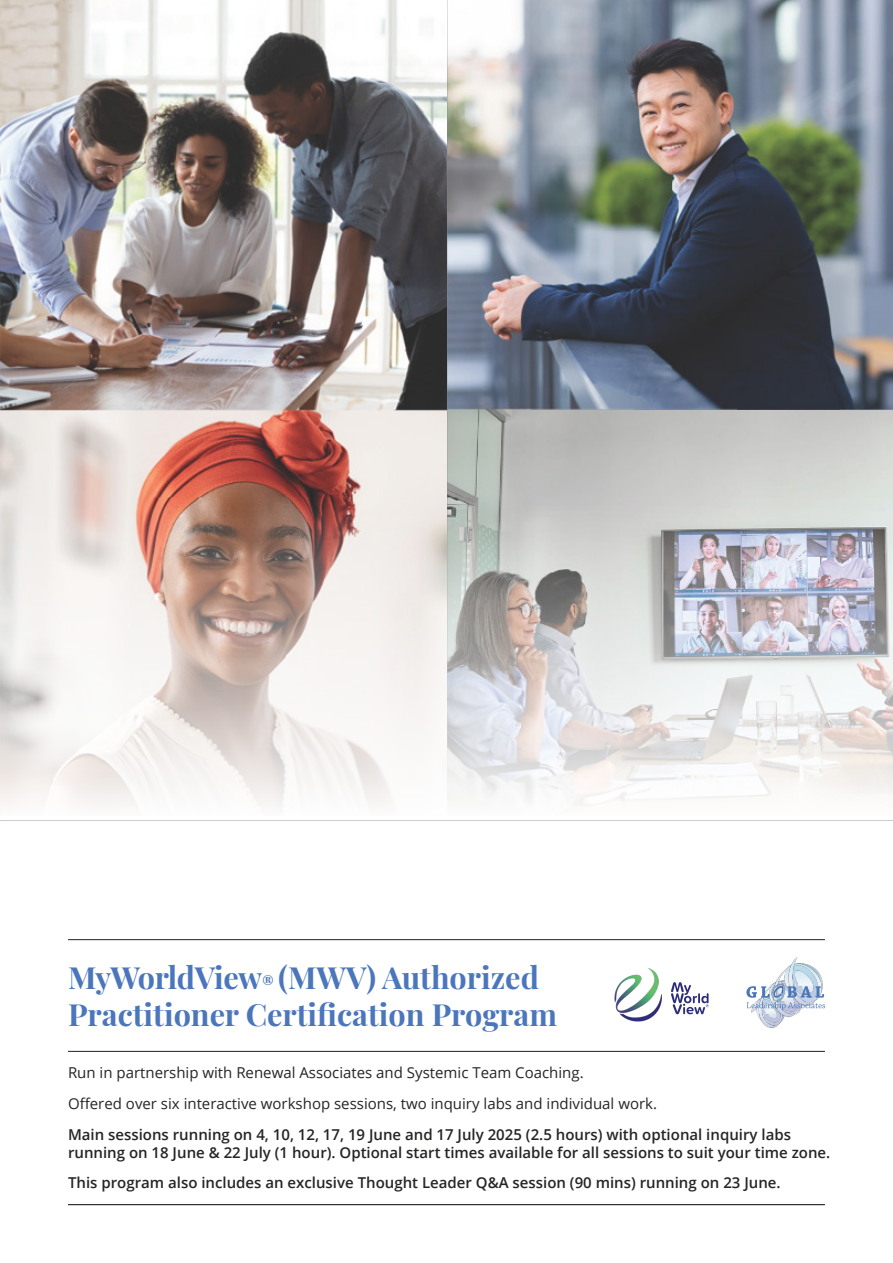
<style>
.page{position:relative;width:893px;height:1263px;background:#fff}
.page>*{position:absolute;margin:0;border:0;box-sizing:border-box;transform-origin:0 0}
.t1{font:700 30.6px/36.8px "Playfair Display";color:#4b76bb}
.t2{font:600 15px/18px "Open Sans";color:#262524}
.t3{font:15px/30.8px "Open Sans";color:#262524}
.s1{font-size:17.85px}
</style>
<div class="page">
<img style="left:447px;top:410px;width:446px;height:90px">
<img style="left:447px;top:0;width:446px;height:410px">
<img style="left:0;top:0;width:447px;height:500px">
<img style="left:0;top:500px;width:893px;height:306px">
<hr style="left:68px;top:939px;width:757px;height:1px;background:#231f20">
<hr style="left:68px;top:1051px;width:757px;height:1px;background:#231f20">
<svg style="left:671px;top:982px;width:38px;height:32px"></svg>
<img style="left:621px;top:995px;width:41px;height:27px">
<img style="left:614px;top:968px;width:45px;height:47px">
<img style="left:780px;top:1018px;width:3px;height:5px">
<img style="left:768px;top:1018px;width:12px;height:10px">
<img style="left:757px;top:1013px;width:21px;height:14px">
<img style="left:771px;top:1013px;width:27px;height:5px">
<img style="left:770px;top:972px;width:26px;height:44px">
<img style="left:783px;top:969px;width:40px;height:16px">
<img style="left:816px;top:969px;width:3px;height:16px">
<img style="left:814px;top:968px;width:2px;height:17px">
<img style="left:786px;top:957px;width:28px;height:28px">
<img style="left:773px;top:980px;width:14px;height:5px">
<img style="left:774px;top:982px;width:12px;height:3px">
<svg style="left:746px;top:985px;width:79px;height:28px"></svg>
<hr style="left:68px;top:1204px;width:757px;height:1px;background:#231f20">
<h1 class="t1" style="left:68px;top:956px;width:491px">MyWorldView<span class="s1">®</span> (MWV) Authorized<br>Practitioner Certification Program</h1>
<p class="t3" style="left:68px;top:1057px;width:590px">Run in partnership with Renewal Associates and Systemic Team Coaching.<br>Offered over six interactive workshop sessions, two inquiry labs and individual work.</p>
<p class="t2" style="left:68px;top:1125px;width:764px">Main sessions running on 4, 10, 12, 17, 19 June and 17 July 2025 (2.5 hours) with optional inquiry labs running on 18 June &amp; 22 July (1 hour). Optional start times available for all sessions to suit your time zone.</p>
<p class="t2" style="left:68px;top:1173px;width:714px">This program also includes an exclusive Thought Leader Q&amp;A session (90 mins) running on 23 June.</p>
</div>
